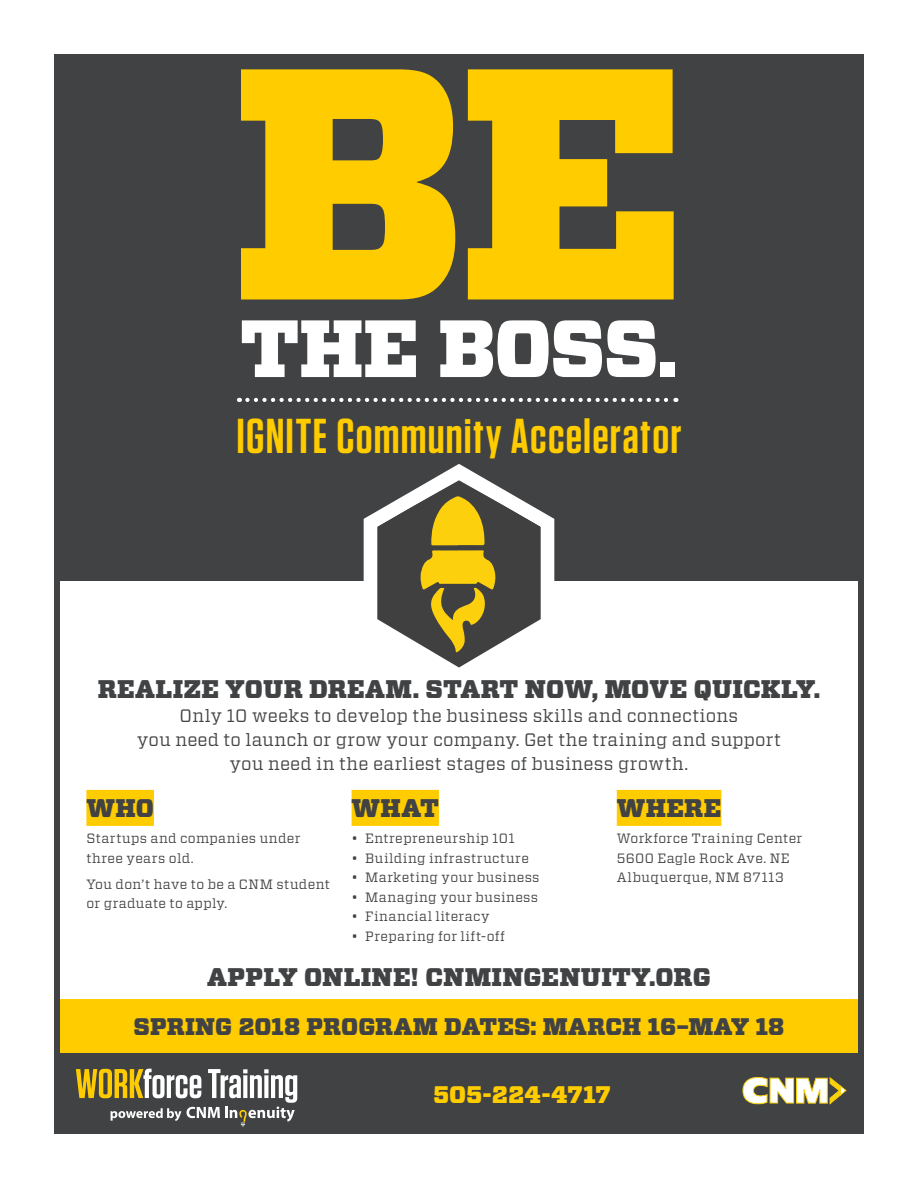
<style>
.page{position:relative;width:918px;height:1188px;background:#fff}
.page>*{position:absolute;margin:0;border:0;box-sizing:border-box;transform-origin:0 0}
.t1{font:900 328.8px "Vitesse";color:#fc0}
.t2{font:900 81px "Vitesse";letter-spacing:-.025em;color:#fff}
.t3{font:600 48.9px "Tungsten";letter-spacing:.025em;color:#fc0}
.t4{font:900 25.5px "Vitesse";letter-spacing:.01em;color:#414243}
.t5{font:900 24px "Vitesse";letter-spacing:.005em;color:#414243}
.t6{font:900 24px "Vitesse";color:#fc0}
.t7{font:18px/24px "Vitesse";letter-spacing:.015em;color:#414243;text-align:center}
.t8{font:13.5px/19.5px "Vitesse";letter-spacing:.03em;color:#414243}
</style>
<div class="page">
<div style="left:54px;top:54px;width:810px;height:526px;background:#414243"></div>
<div style="left:55px;top:999px;width:808px;height:54px;background:#fc0"></div>
<div style="left:54px;top:1053px;width:810px;height:81px;background:#414243"></div>
<svg style="left:247px;top:398px;width:429px;height:4px"></svg>
<svg style="left:742px;top:1077px;width:104px;height:27px"></svg>
<svg style="left:76px;top:1069px;width:221px;height:57px"></svg>
<div style="left:54px;top:54px;width:810px;height:1080px;border:6px solid #414243"></div>
<svg style="left:352px;top:464px;width:214px;height:204px"></svg>
<div style="left:86px;top:790px;width:68px;height:36px;background:#fc0"></div>
<div style="left:352px;top:790px;width:87px;height:36px;background:#fc0"></div>
<div style="left:617px;top:790px;width:104px;height:36px;background:#fc0"></div>
<h1 class="t1" style="left:232px;top:-37px;width:456px">BE</h1>
<h2 class="t2" style="left:240px;top:294px;width:440px">THE BOSS.</h2>
<h3 class="t3" style="left:237px;top:410px;width:446px">IGNITE Community Accelerator</h3>
<h3 class="t4" style="left:98px;top:672px;width:724px">REALIZE YOUR DREAM. START NOW, MOVE QUICKLY.</h3>
<h3 class="t7" style="left:137px;top:704px;width:645px">Only 10 weeks to develop the business skills and connections<br>you need to launch or grow your company. Get the training and support you need in the earliest stages of business growth.</h3>
<h3 class="t4" style="left:86px;top:791px;width:69px">WHO</h3>
<p class="t8" style="left:86px;top:828px;width:216px">Startups and companies under three years old.</p>
<p class="t8" style="left:86px;top:874px;width:245px">You don’t have to be a CNM student or graduate to apply.</p>
<h3 class="t4" style="left:352px;top:791px;width:89px">WHAT</h3>
<p class="t8" style="left:352px;top:828px;width:165px">• Entrepreneurship 101</p>
<p class="t8" style="left:352px;top:848px;width:179px">• Building infrastructure</p>
<p class="t8" style="left:352px;top:867px;width:190px">• Marketing your business</p>
<p class="t8" style="left:352px;top:887px;width:188px">• Managing your business</p>
<p class="t8" style="left:352px;top:906px;width:139px">• Financial literacy</p>
<p class="t8" style="left:352px;top:926px;width:155px">• Preparing for lift-off</p>
<h3 class="t4" style="left:617px;top:791px;width:106px">WHERE</h3>
<p class="t8" style="left:617px;top:828px;width:187px">Workforce Training Center<br>5600 Eagle Rock Ave. NE<br>Albuquerque, NM 87113</p>
<h3 class="t4" style="left:207px;top:960px;width:505px">APPLY ONLINE! CNMINGENUITY.ORG</h3>
<h3 class="t5" style="left:134px;top:1010px;width:652px">SPRING 2018 PROGRAM DATES: MARCH 16–MAY 18</h3>
<h3 class="t6" style="left:433px;top:1079px;width:179px">505-224-4717</h3>
</div>
